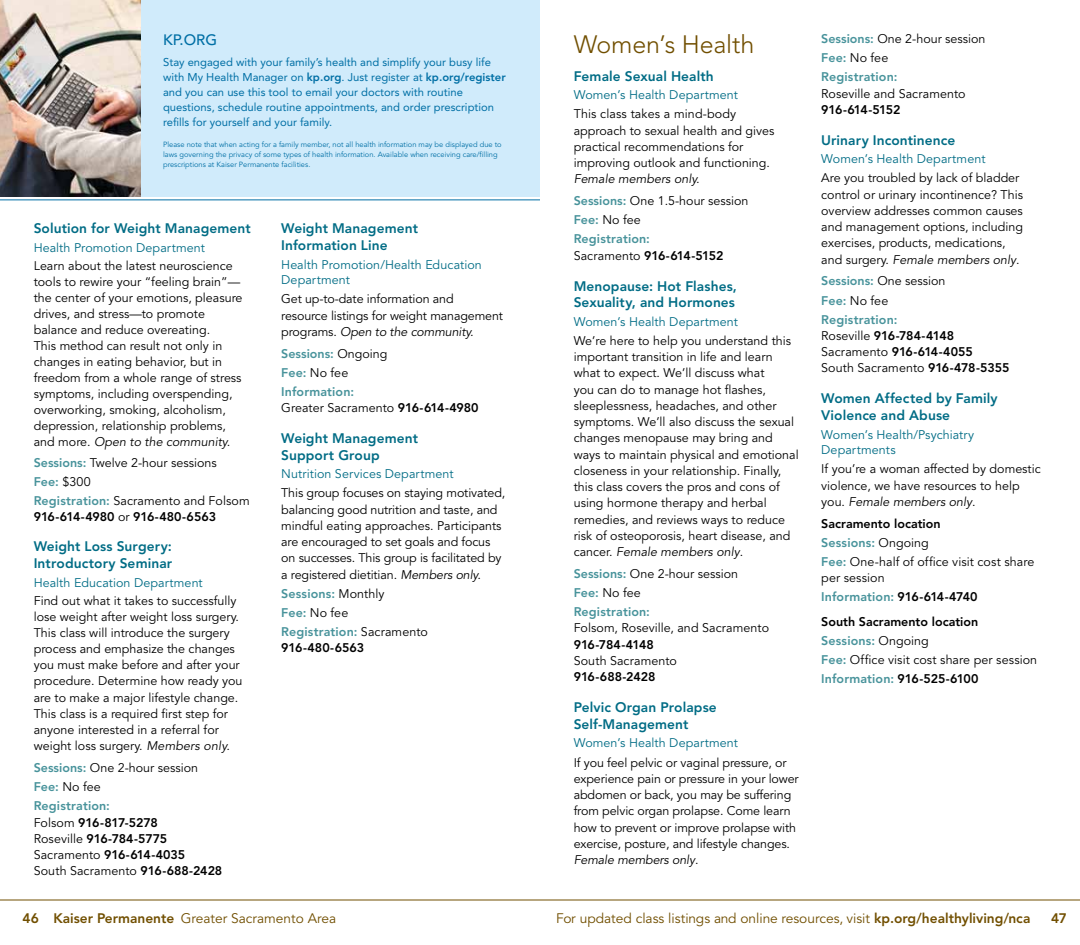
<style>
.page{position:relative;width:1080px;height:945px;background:#fff}
.page>*{position:absolute;margin:0;border:0;box-sizing:border-box;transform-origin:0 0}
.t1{font:300 25px "Avenir";letter-spacing:-.01em;color:#714f00}
.t2{font:500 15px "Avenir";color:#006fa5}
.t3{font:800 13.75px/16.9px "Avenir";letter-spacing:.005em;color:#006c85}
.t4{font:13.75px "Avenir";color:#714f00}
.t5{font:800 13.75px "Avenir";color:#714f00}
.t6{font:12.5px/16.2px "Avenir";color:#000}
.t7{font:800 12.5px/19px "Avenir";letter-spacing:.01em;color:#48939b}
.t8{font:12.5px/15.6px "Avenir";letter-spacing:.005em;color:#006c85}
.t9{font:800 12.5px/16.2px "Avenir";letter-spacing:-.015em;color:#000}
.t10{font:italic 12.5px/21.9px "Avenir";color:#000}
.t11{font:800 12.5px "Avenir";letter-spacing:-.06em;color:#000}
.t12{font:11.25px/15px "Avenir";color:#006fa5}
.t13{font:7.5px/10px "Avenir";color:#006fa5}
.s1{font-weight:800}
.s2{font-style:italic}
.s3{font-weight:800;color:#48939b}
.s4{font-weight:400}
.s5{font-weight:400;color:#000}
.s6{font-weight:800;font-style:normal;color:#48939b}
.s7{font-style:normal}
.s8{color:#000}
</style>
<div class="page">
<hr style="left:540px;top:900px;width:540px;height:1px;background:#714f00">
<hr style="left:0;top:900px;width:540px;height:1px;background:#714f00">
<div style="left:0;top:0;width:540px;height:197px;background:#d0ebfb"></div>
<hr style="left:0;top:200px;width:540px;height:1px;background:#006fa5">
<img style="left:0;top:0;width:141px;height:197px">
<p class="t2" style="left:163px;top:31px;width:33px">kp.org</p>
<p class="t12" style="left:163px;top:55px;width:344px">Stay engaged with your family’s health and simplify your busy life with My Health Manager on <span class="s1">kp.org</span>. Just register at <span class="s1">kp.org/register </span>and you can use this tool to email your doctors with routine questions, schedule routine appointments, and order prescription refills for yourself and your family.</p>
<p class="t13" style="left:163px;top:140px;width:340px">Please note that when acting for a family member, not all health information may be displayed due to laws governing the privacy of some types of health information. Available when receiving care/filling prescriptions at Kaiser Permanente facilities.</p>
<p class="t3" style="left:34px;top:220px;width:219px">Solution for Weight Management</p>
<p class="t8" style="left:34px;top:240px;width:173px">Health Promotion Department</p>
<p class="t6" style="left:34px;top:259px;width:210px">Learn about the latest neuroscience tools to rewire your “feeling brain”— the center of your emotions, pleasure drives, and stress—to promote balance and reduce overeating.<br>This method can result not only in changes in eating behavior, but in freedom from a whole range of stress symptoms, including overspending, overworking, smoking, alcoholism, depression, relationship problems, and more. <span class="s2">Open to the community.</span></p>
<p class="t6" style="left:34px;top:454px;width:217px;line-height:18.8px"><span class="s3">Sessions:</span> Twelve 2-hour sessions<br><span class="s3">Fee:</span> $300<br><span class="s3">Registration:</span> Sacramento and Folsom</p>
<p class="t9" style="left:34px;top:509px;width:184px">916-614-4980 <span class="s4">or</span> 916-480-6563</p>
<p class="t3" style="left:34px;top:538px;width:140px">Weight Loss Surgery:<br>Introductory Seminar</p>
<p class="t8" style="left:34px;top:575px;width:171px">Health Education Department</p>
<p class="t6" style="left:34px;top:593px;width:210px">Find out what it takes to successfully lose weight after weight loss surgery.<br>This class will introduce the surgery process and emphasize the changes you must make before and after your procedure. Determine how ready you are to make a major lifestyle change.<br>This class is a required first step for anyone interested in a referral for weight loss surgery. <span class="s2">Members only.</span></p>
<p class="t7" style="left:34px;top:759px;width:166px">Sessions: <span class="s5">One 2-hour session<br></span>Fee: <span class="s5">No fee<br></span>Registration:</p>
<p class="t9" style="left:34px;top:814px;width:190px"><span class="s4">Folsom</span> 916-817-5278<br><span class="s4">Roseville</span> 916-784-5775<br><span class="s4">Sacramento</span> 916-614-4035<br><span class="s4">South Sacramento</span> 916-688-2428</p>
<p class="t3" style="left:281px;top:220px;width:138px">Weight Management<br>Information Line</p>
<p class="t8" style="left:281px;top:257px;width:202px">Health Promotion/Health Education<br>Department</p>
<p class="t6" style="left:281px;top:291px;width:223px">Get up-to-date information and resource listings for weight management programs. <span class="s2">Open to the community.</span></p>
<p class="t7" style="left:281px;top:344px;width:108px">Sessions: <span class="s5">Ongoing<br></span>Fee: <span class="s5">No fee<br></span>Information:</p>
<p class="t6" style="left:281px;top:400px;width:199px">Greater Sacramento <span class="s1">916-614-4980</span></p>
<p class="t3" style="left:281px;top:430px;width:138px">Weight Management<br>Support Group</p>
<p class="t8" style="left:281px;top:467px;width:174px">Nutrition Services Department</p>
<p class="t6" style="left:281px;top:485px;width:226px">This group focuses on staying motivated, balancing good nutrition and taste, and mindful eating approaches. Participants are encouraged to set goals and focus on successes. This group is facilitated by a registered dietitian. <span class="s2">Members only.</span></p>
<p class="t7" style="left:281px;top:584px;width:148px">Sessions: <span class="s5">Monthly<br></span>Fee: <span class="s5">No fee<br></span>Registration: <span class="s5">Sacramento</span></p>
<p class="t9" style="left:281px;top:640px;width:85px">916-480-6563</p>
<h1 class="t1" style="left:574px;top:29px;width:182px">Women’s H ealth</h1>
<p class="t3" style="left:574px;top:68px;width:142px">Female Sexual Health</p>
<p class="t8" style="left:574px;top:88px;width:166px">Women’s Health Department</p>
<p class="t6" style="left:574px;top:106px;width:202px">This class takes a mind-body approach to sexual health and gives practical recommendations for improving outlook and functioning.</p>
<p class="t10" style="left:574px;top:168px;width:176px">Female members only.<br><span class="s6">Sessions:</span> <span class="s7">One 1.5-hour session</span></p>
<p class="t7" style="left:574px;top:210px;width:78px">Fee: <span class="s5">No fee<br></span>Registration:</p>
<p class="t11" style="left:574px;top:248px;width:151px"><span class="s4">Sacramento</span> 916-614-5152</p>
<p class="t3" style="left:574px;top:277px;width:165px">Menopause: Hot Flashes,<br>Sexuality, and Hormones</p>
<p class="t8" style="left:574px;top:314px;width:166px">Women’s Health Department</p>
<p class="t6" style="left:574px;top:333px;width:227px">We’re here to help you understand this important transition in life and learn what to expect. We’ll discuss what<br>you can do to manage hot flashes, sleeplessness, headaches, and other symptoms. We’ll also discuss the sexual changes menopause may bring and ways to maintain physical and emotional closeness in your relationship. Finally, this class covers the pros and cons of using hormone therapy and herbal remedies, and reviews ways to reduce risk of osteoporosis, heart disease, and cancer. <span class="s2">Female members only</span>.</p>
<p class="t7" style="left:574px;top:564px;width:166px">Sessions: <span class="s5">One 2-hour session<br></span>Fee: <span class="s5">No fee<br></span>Registration:</p>
<p class="t6" style="left:574px;top:620px;width:197px">Folsom, Roseville, and Sacramento</p>
<p class="t9" style="left:574px;top:636px;width:82px">916-784-4148</p>
<p class="t6" style="left:574px;top:653px;width:105px">South Sacramento</p>
<p class="t9" style="left:574px;top:669px;width:83px">916-688-2428</p>
<p class="t3" style="left:574px;top:699px;width:145px">Pelvic Organ Prolapse<br>Self-Management</p>
<p class="t8" style="left:574px;top:736px;width:166px">Women’s Health Department</p>
<p class="t6" style="left:574px;top:754px;width:227px">If you feel pelvic or vaginal pressure, or experience pain or pressure in your lower abdomen or back, you may be suffering from pelvic organ prolapse. Come learn how to prevent or improve prolapse with exercise, posture, and lifestyle changes.<br><span class="s2">Female members only</span>.</p>
<p class="t7" style="left:821px;top:29px;width:166px">Sessions: <span class="s5">One 2-hour session<br></span>Fee: <span class="s5">No fee<br></span>Registration:</p>
<p class="t6" style="left:821px;top:86px;width:146px">Roseville and Sacramento</p>
<p class="t11" style="left:821px;top:102px;width:81px">916-614-5152</p>
<p class="t3" style="left:821px;top:132px;width:136px">Urinary Incontinence</p>
<p class="t8" style="left:821px;top:152px;width:166px">Women’s Health Department</p>
<p class="t6" style="left:821px;top:170px;width:203px">Are you troubled by lack of bladder control or urinary incontinence? This overview addresses common causes and management options, including exercises, products, medications, and surgery. <span class="s2">Female members only</span>.</p>
<p class="t7" style="left:821px;top:272px;width:126px">Sessions: <span class="s5">One session<br></span>Fee: <span class="s5">No fee<br></span>Registration:</p>
<p class="t9" style="left:821px;top:327px;width:190px"><span class="s4">Roseville</span> 916-784-4148<br><span class="s4">Sacramento</span> 916-614-4055<br><span class="s4">South Sacramento</span> 916-478-5355</p>
<p class="t3" style="left:821px;top:390px;width:178px">Women Affected by Family<br>Violence and Abuse</p>
<p class="t8" style="left:821px;top:427px;width:155px">Women’s Health/Psychiatry<br>Departments</p>
<p class="t6" style="left:821px;top:461px;width:221px">If you’re a woman affected by domestic violence, we have resources to help you. <span class="s2">Female members only</span>.</p>
<p class="t6" style="left:821px;top:514px;width:215px;line-height:19px"><span class="s1">Sacramento location<br></span><span class="s3">Sessions:</span> Ongoing<br><span class="s3">Fee:</span> One-half of office visit cost share</p>
<p class="t7" style="left:821px;top:568px;width:158px"><span class="s5">per session<br></span>Information: <span class="s8">916-614-4740</span></p>
<p class="t6" style="left:821px;top:612px;width:218px;line-height:19px"><span class="s1">South Sacramento location<br></span><span class="s3">Sessions:</span> Ongoing<br><span class="s3">Fee:</span> Office visit cost share per session<br><span class="s3">Information:</span> <span class="s1">916-525-6100</span></p>
<p class="t4" style="left:22px;top:910px;width:315px"><span class="s1">46 Kaiser Permanente</span> Greater Sacramento Area</p>
<p class="t4" style="left:556px;top:910px;width:476px">For updated class listings and online resources, visit <span class="s1">kp.org/healthyliving/nca</span></p>
<p class="t5" style="left:1051px;top:910px;width:17px">47</p>
</div>
